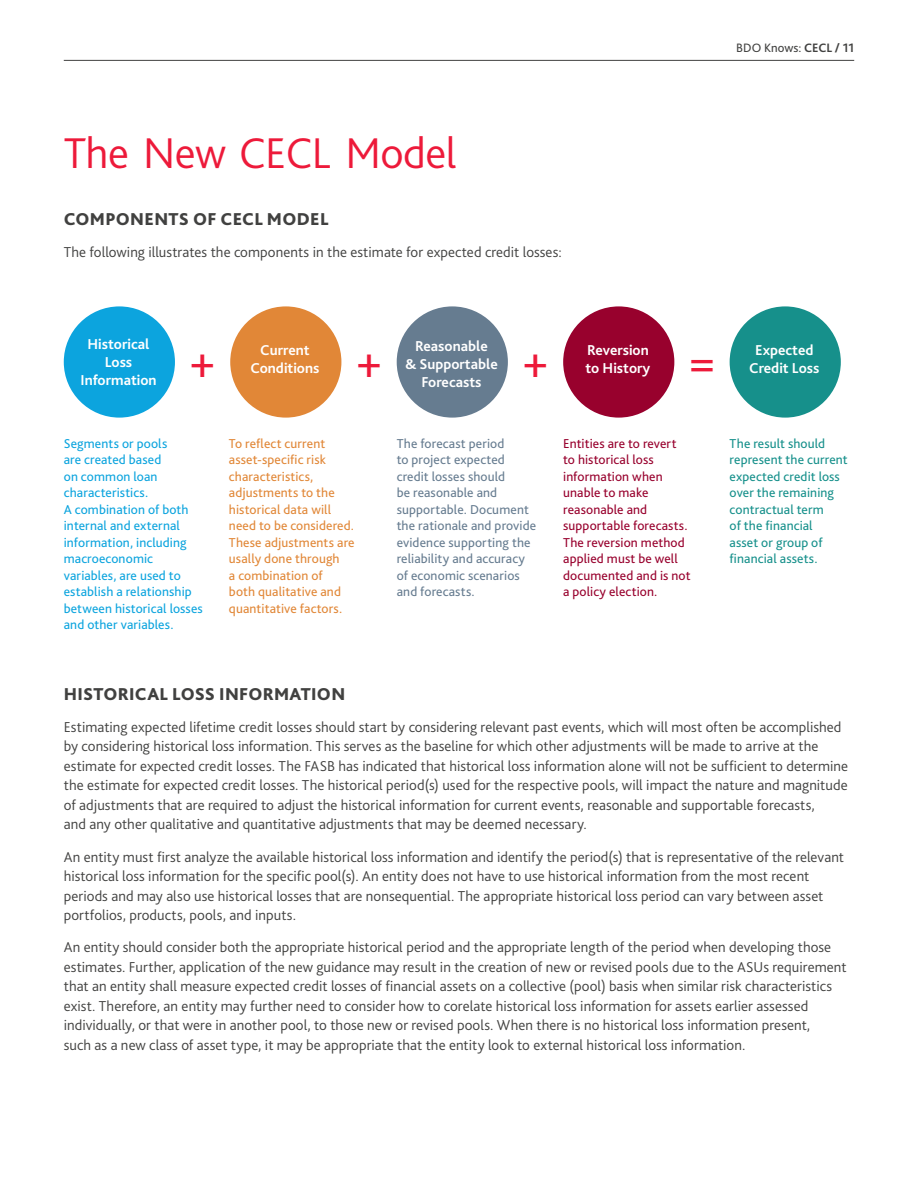
<style>
.page{position:relative;width:918px;height:1188px;background:#fff}
.page>*{position:absolute;margin:0;border:0;box-sizing:border-box;transform-origin:0 0}
.Main_Body_Headings{font:300 45px "Bliss Pro";letter-spacing:-.01em;color:#ed1a3a}
.CONTACT_heading{font:45px "Bliss Pro";color:#ed1a3a}
.Subheading{font:800 18px "Bliss Pro";letter-spacing:.015em;color:#414140}
.Body_text_-_3mm_afte{font:300 15px/19.5px "Bliss Pro";letter-spacing:.005em;color:#414140}
.CONTACT_heading-2{font:700 15px/18px "Bliss Pro";color:#fff;text-align:center}
.Body_text_-_3mm_afte-2{font:13.5px/16.5px "Bliss Pro";letter-spacing:.01em;color:#0ca4de}
.Body_text_-_3mm_afte-3{font:13.5px/16.5px "Bliss Pro";letter-spacing:.01em;color:#e18737}
.Body_text_-_3mm_afte-4{font:13.5px/16.5px "Bliss Pro";letter-spacing:.01em;color:#667c90}
.Body_text_-_3mm_afte-5{font:13.5px/16.5px "Bliss Pro";letter-spacing:.01em;color:#98012d}
.Body_text_-_3mm_afte-6{font:13.5px/16.5px "Bliss Pro";letter-spacing:.01em;color:#16908b}
.t1{font:12.75px "Bliss Pro";color:#414140}
.s1{font-weight:700}
</style>
<div class="page">
<div style="left:730px;top:306px;width:111px;height:112px;background:#16908b;border-radius:50%"></div>
<div style="left:563px;top:306px;width:111px;height:112px;background:#98012d;border-radius:50%"></div>
<div style="left:397px;top:306px;width:111px;height:112px;background:#667c90;border-radius:50%"></div>
<div style="left:230px;top:306px;width:111px;height:112px;background:#e18737;border-radius:50%"></div>
<div style="left:64px;top:306px;width:111px;height:112px;background:#0ca4de;border-radius:50%"></div>
<hr style="left:64px;top:60px;width:790px;height:1px;background:#414140">
<p class="t1" style="left:736px;top:40px;width:119px">BDO Knows: <span class="s1">CECL / 11</span></p>
<p class="Main_Body_Headings" style="left:64px;top:125px;width:395px">The New CECL Model</p>
<p class="Subheading" style="left:64px;top:208px;width:266px">COMPONENTS OF CECL MODEL</p>
<p class="Body_text_-_3mm_afte" style="left:64px;top:242px;width:499px">The following illustrates the components in the estimate for expected credit losses:</p>
<p class="CONTACT_heading-2" style="left:80px;top:335px;width:78px">Historical<br>Loss<br>Information</p>
<p class="CONTACT_heading" style="left:191px;top:334px;width:25px">+</p>
<p class="CONTACT_heading-2" style="left:251px;top:341px;width:70px">Current<br>Conditions</p>
<p class="CONTACT_heading-2" style="left:405px;top:336px;width:94px">Reasonable<br>&amp; Supportable<br>Forecasts</p>
<p class="CONTACT_heading-2" style="left:585px;top:341px;width:66px;text-align:left">Reversion to History</p>
<p class="CONTACT_heading" style="left:357px;top:334px;width:25px">+</p>
<p class="CONTACT_heading" style="left:524px;top:334px;width:25px">+</p>
<p class="CONTACT_heading" style="left:690px;top:334px;width:25px">=</p>
<p class="CONTACT_heading-2" style="left:749px;top:341px;width:72px">Expected<br>Credit Loss</p>
<p class="Body_text_-_3mm_afte-2" style="left:64px;top:435px;width:141px">Segments or pools<br>are created based<br>on common loan characteristics.<br>A combination of both internal and external information, including macroeconomic variables, are used to establish a relationship between historical losses and other variables.</p>
<p class="Body_text_-_3mm_afte-3" style="left:229px;top:435px;width:127px">To reflect current asset-specific risk characteristics, adjustments to the historical data will need to be considered.<br>These adjustments are usally done through<br>a combination of<br>both qualitative and quantitative factors.</p>
<p class="Body_text_-_3mm_afte-4" style="left:397px;top:435px;width:141px">The forecast period<br>to project expected credit losses should<br>be reasonable and supportable. Document the rationale and provide evidence supporting the reliability and accuracy of economic scenarios and forecasts.</p>
<p class="Body_text_-_3mm_afte-5" style="left:563px;top:435px;width:129px">Entities are to revert to historical loss information when unable to make reasonable and supportable forecasts.<br>The reversion method applied must be well documented and is not a policy election.</p>
<p class="Body_text_-_3mm_afte-6" style="left:730px;top:435px;width:120px">The result should represent the current expected credit loss over the remaining contractual term<br>of the financial<br>asset or group of financial assets.</p>
<p class="Subheading" style="left:64px;top:682px;width:283px">HISTORICAL LOSS INFORMATION</p>
<p class="Body_text_-_3mm_afte" style="left:64px;top:717px;width:786px">Estimating expected lifetime credit losses should start by considering relevant past events, which will most often be accomplished by considering historical loss information. This serves as the baseline for which other adjustments will be made to arrive at the estimate for expected credit losses. The FASB has indicated that historical loss information alone will not be sufficient to determine the estimate for expected credit losses. The historical period(s) used for the respective pools, will impact the nature and magnitude of adjustments that are required to adjust the historical information for current events, reasonable and supportable forecasts,<br>and any other qualitative and quantitative adjustments that may be deemed necessary.</p>
<p class="Body_text_-_3mm_afte" style="left:64px;top:847px;width:782px">An entity must first analyze the available historical loss information and identify the period(s) that is representative of the relevant historical loss information for the specific pool(s). An entity does not have to use historical information from the most recent periods and may also use historical losses that are nonsequential. The appropriate historical loss period can vary between asset portfolios, products, pools, and inputs.</p>
<p class="Body_text_-_3mm_afte" style="left:64px;top:937px;width:784px">An entity should consider both the appropriate historical period and the appropriate length of the period when developing those estimates. Further, application of the new guidance may result in the creation of new or revised pools due to the ASUs requirement that an entity shall measure expected credit losses of financial assets on a collective (pool) basis when similar risk characteristics exist. Therefore, an entity may further need to consider how to corelate historical loss information for assets earlier assessed individually, or that were in another pool, to those new or revised pools. When there is no historical loss information present,<br>such as a new class of asset type, it may be appropriate that the entity look to external historical loss information.</p>
</div>
